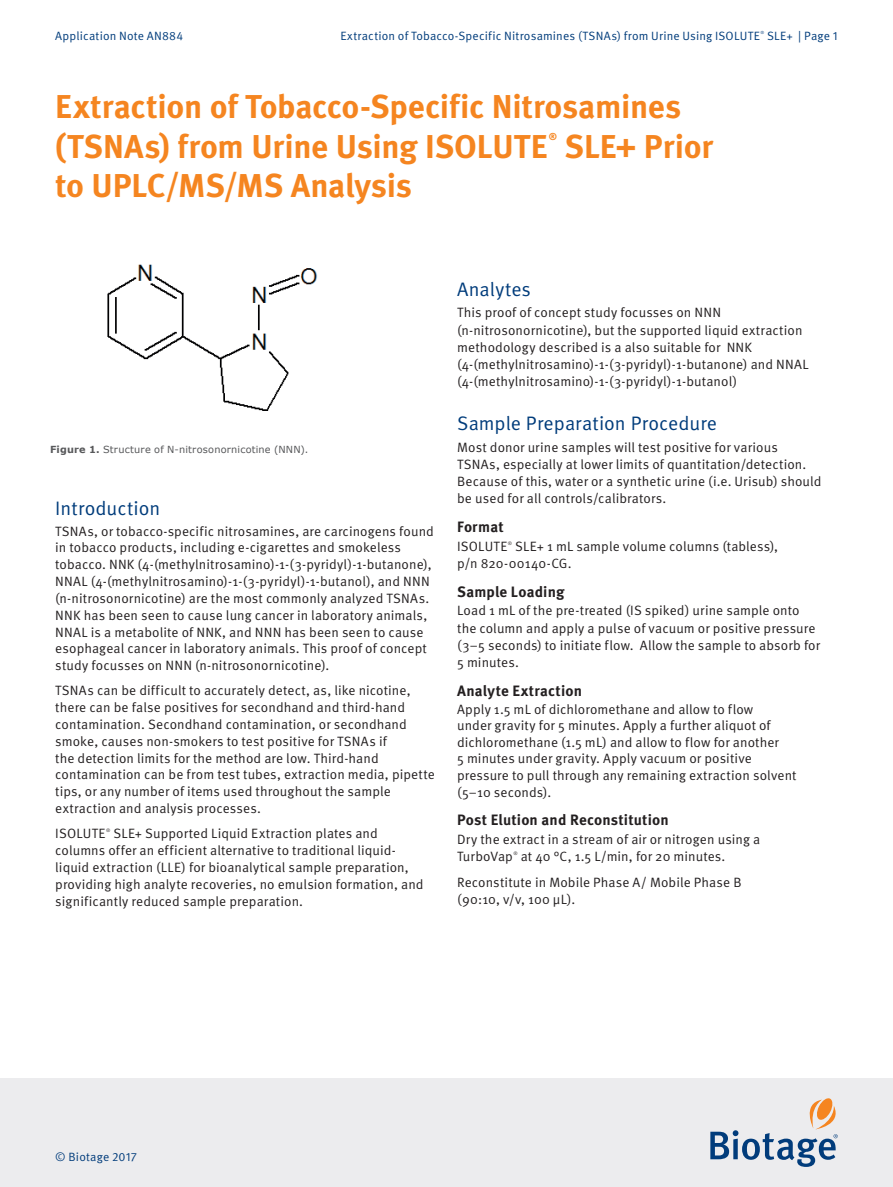
<style>
.page{position:relative;width:893px;height:1187px;background:#fff}
.page>*{position:absolute;margin:0;border:0;box-sizing:border-box;transform-origin:0 0}
.t1{font:700 33px/39px "Meta OT";letter-spacing:-.01em;color:#f58520}
.t2{font:19.5px "Meta OT Norm";letter-spacing:.005em;color:#013c7b}
.t3{font:700 15px "Meta OT";letter-spacing:.01em;color:#231f20}
.t4{font:13.5px/16.8px "Meta OT Norm";letter-spacing:.005em;color:#231f20}
.t5{font:12px "Meta OT Norm";letter-spacing:.015em;color:#013c7b}
.t6{font:700 9.9px "Meta OT";color:#f58520}
.t7{font:9.75px "Verdana";letter-spacing:.02em;color:#57585a}
.t8{font:4.8px "Meta OT Norm";color:#231f20}
.t9{font:4.35px "Meta OT Norm";color:#013c7b}
.s1{font-weight:700}
</style>
<div class="page">
<div style="left:0;top:1078px;width:893px;height:108px;background:#ececee"></div>
<svg style="left:710px;top:1098px;width:128px;height:68px"></svg>
<img style="left:107px;top:264px;width:211px;height:147px">
<p class="t5" style="left:55px;top:29px;width:130px">Application Note AN884</p>
<p class="t5" style="left:340px;top:29px;width:421px">Extraction of Tobacco-Specific Nitrosamines (TSNAs) from Urine Using ISOLUTE</p>
<p class="t9" style="left:761px;top:30px;width:5px">®</p>
<p class="t5" style="left:767px;top:29px;width:72px">SLE+ | Page 1</p>
<h1 class="t1" style="left:55px;top:88px;width:627px">Extraction of Tobacco-Specific Nitrosamines (TSNAs) from Urine Using ISOLUTE</h1>
<p class="t6" style="left:549px;top:131px;width:10px">®</p>
<h1 class="t1" style="left:564px;top:127px;width:150px">SLE+ Prior</h1>
<h1 class="t1" style="left:55px;top:166px;width:358px">to UPLC/MS/MS Analysis</h1>
<p class="t7" style="left:50px;top:443px;width:260px"><span class="s1">Figure 1.</span> Structure of N-nitrosonornicotine (NNN).</p>
<h2 class="t2" style="left:55px;top:496px;width:107px">Introduction</h2>
<p class="t4" style="left:55px;top:523px;width:380px">TSNAs, or tobacco-specific nitrosamines, are carcinogens found in tobacco products, including e-cigarettes and smokeless tobacco. NNK (4-(methylnitrosamino)-1-(3-pyridyl)-1-butanone), NNAL (4-(methylnitrosamino)-1-(3-pyridyl)-1-butanol), and NNN (n-nitrosonornicotine) are the most commonly analyzed TSNAs.<br>NNK has been seen to cause lung cancer in laboratory animals, NNAL is a metabolite of NNK, and NNN has been seen to cause esophageal cancer in laboratory animals. This proof of concept study focusses on NNN (n-nitrosonornicotine).</p>
<p class="t4" style="left:55px;top:682px;width:381px">TSNAs can be difficult to accurately detect, as, like nicotine, there can be false positives for secondhand and third-hand contamination. Secondhand contamination, or secondhand smoke, causes non-smokers to test positive for TSNAs if<br>the detection limits for the method are low. Third-hand contamination can be from test tubes, extraction media, pipette tips, or any number of items used throughout the sample extraction and analysis processes.</p>
<p class="t4" style="left:55px;top:825px;width:52px">ISOLUTE</p>
<p class="t8" style="left:106px;top:827px;width:6px">®</p>
<p class="t4" style="left:55px;top:825px;width:370px;text-indent:58px">SLE+ Supported Liquid Extraction plates and columns offer an efficient alternative to traditional liquid&shy;liquid extraction (LLE) for bioanalytical sample preparation, providing high analyte recoveries, no emulsion formation, and significantly reduced sample preparation.</p>
<h2 class="t2" style="left:457px;top:278px;width:75px">Analytes</h2>
<p class="t4" style="left:457px;top:304px;width:353px;line-height:17.2px">This proof of concept study focusses on NNN (n-nitrosonornicotine), but the supported liquid extraction methodology described is a also suitable for NNK (4-(methylnitrosamino)-1-(3-pyridyl)-1-butanone) and NNAL (4-(methylnitrosamino)-1-(3-pyridyl)-1-butanol)</p>
<h2 class="t2" style="left:457px;top:412px;width:261px">Sample Preparation Procedure</h2>
<p class="t4" style="left:457px;top:438px;width:366px;line-height:17.2px">Most donor urine samples will test positive for various TSNAs, especially at lower limits of quantitation/detection.<br>Because of this, water or a synthetic urine (i.e. Urisub) should be used for all controls/calibrators.</p>
<p class="t3" style="left:457px;top:518px;width:48px">Format</p>
<p class="t4" style="left:457px;top:538px;width:52px">ISOLUTE</p>
<p class="t8" style="left:508px;top:540px;width:6px">®</p>
<p class="t4" style="left:457px;top:537px;width:322px;line-height:17.2px;text-indent:58px">SLE+ 1 mL sample volume columns (tabless), p/n 820-00140-CG.</p>
<p class="t3" style="left:457px;top:582px;width:109px">Sample Loading</p>
<p class="t4" style="left:457px;top:602px;width:365px;line-height:17.2px">Load 1 mL of the pre-treated (IS spiked) urine sample onto the column and apply a pulse of vacuum or positive pressure (3–5 seconds) to initiate flow. Allow the sample to absorb for 5 minutes.</p>
<p class="t3" style="left:457px;top:681px;width:126px">Analyte Extraction</p>
<p class="t4" style="left:457px;top:701px;width:341px">Apply 1.5 mL of dichloromethane and allow to flow<br>under gravity for 5 minutes. Apply a further aliquot of dichloromethane (1.5 mL) and allow to flow for another<br>5 minutes under gravity. Apply vacuum or positive pressure to pull through any remaining extraction solvent (5–10 seconds).</p>
<p class="t3" style="left:457px;top:811px;width:213px">Post Elution and Reconstitution</p>
<p class="t4" style="left:457px;top:831px;width:305px;line-height:17.2px">Dry the extract in a stream of air or nitrogen using a<br>TurboVap</p>
<p class="t4" style="left:457px;top:844px;width:286px;line-height:25.8px;text-indent:64px">at 40 °C, 1.5 L/min, for 20 minutes.<br>Reconstitute in Mobile Phase A/ Mobile Phase B</p>
<p class="t4" style="left:457px;top:891px;width:120px">(90:10, v/v, 100 µL).</p>
<p class="t8" style="left:513px;top:850px;width:6px">®</p>
<p class="t5" style="left:55px;top:1149px;width:83px">© Biotage 2017</p>
</div>
